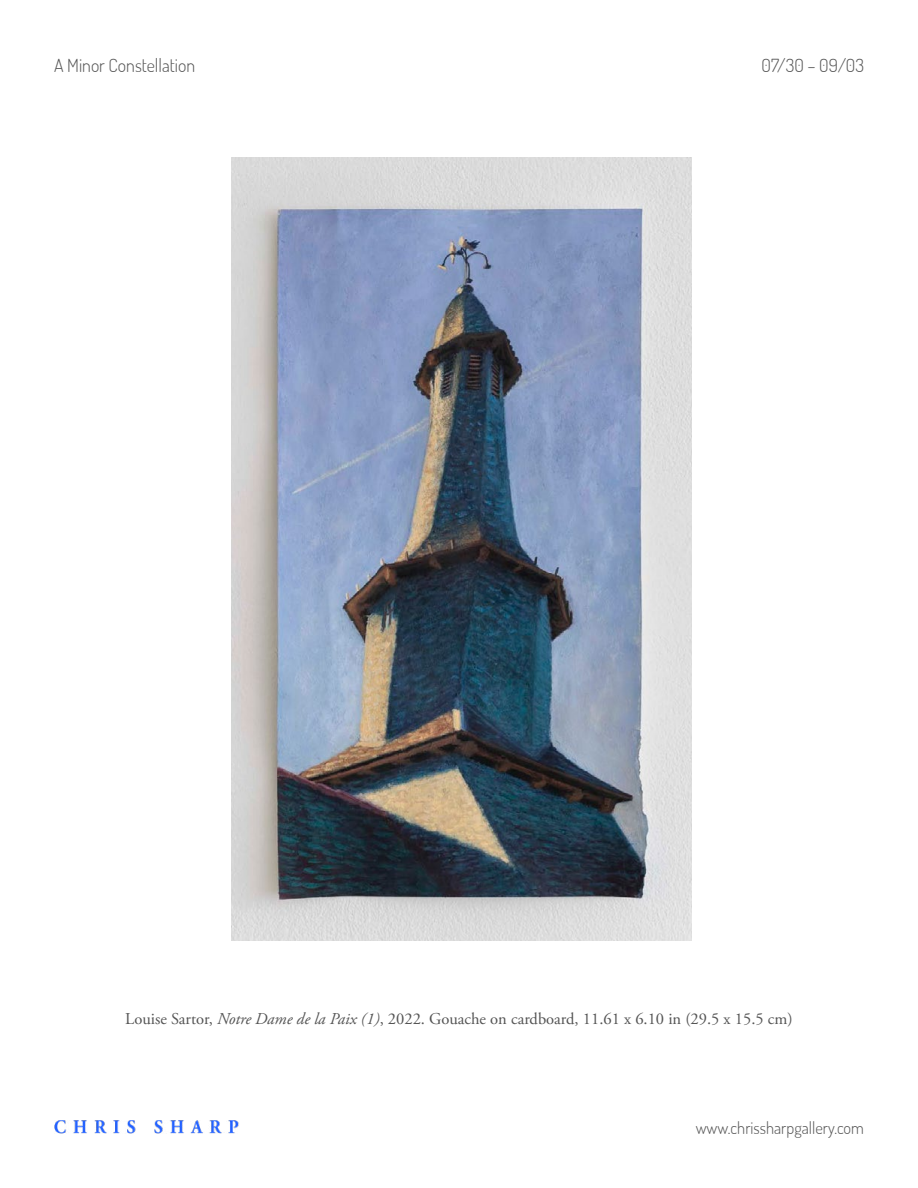
<style>
.page{position:relative;width:918px;height:1188px;background:#fff}
.page>*{position:absolute;margin:0;border:0;box-sizing:border-box;transform-origin:0 0}
.t1{font:200 18px "Dosis";color:#545454}
.t2{font:16.5px "Adobe Garamond Pro";color:#545454}
.t3{font:200 16.5px "Dosis";color:#545454}
.s1{font-style:italic}
</style>
<div class="page">
<img style="left:54px;top:1120px;width:185px;height:14px">
<img style="left:231px;top:158px;width:460px;height:782px">
<p class="t1" style="left:54px;top:53px;width:143px">A Minor Constellation</p>
<p class="t1" style="left:762px;top:53px;width:104px">07/30 – 09/03</p>
<p class="t2" style="left:125px;top:1009px;width:669px">Louise Sartor, <span class="s1">Notre Dame de la Paix (1)</span>, 2022. Gouache on cardboard, 11.61 x 6.10 in (29.5 x 15.5 cm)</p>
<p class="t3" style="left:696px;top:1117px;width:170px">www.chrissharpgallery.com</p>
</div>
